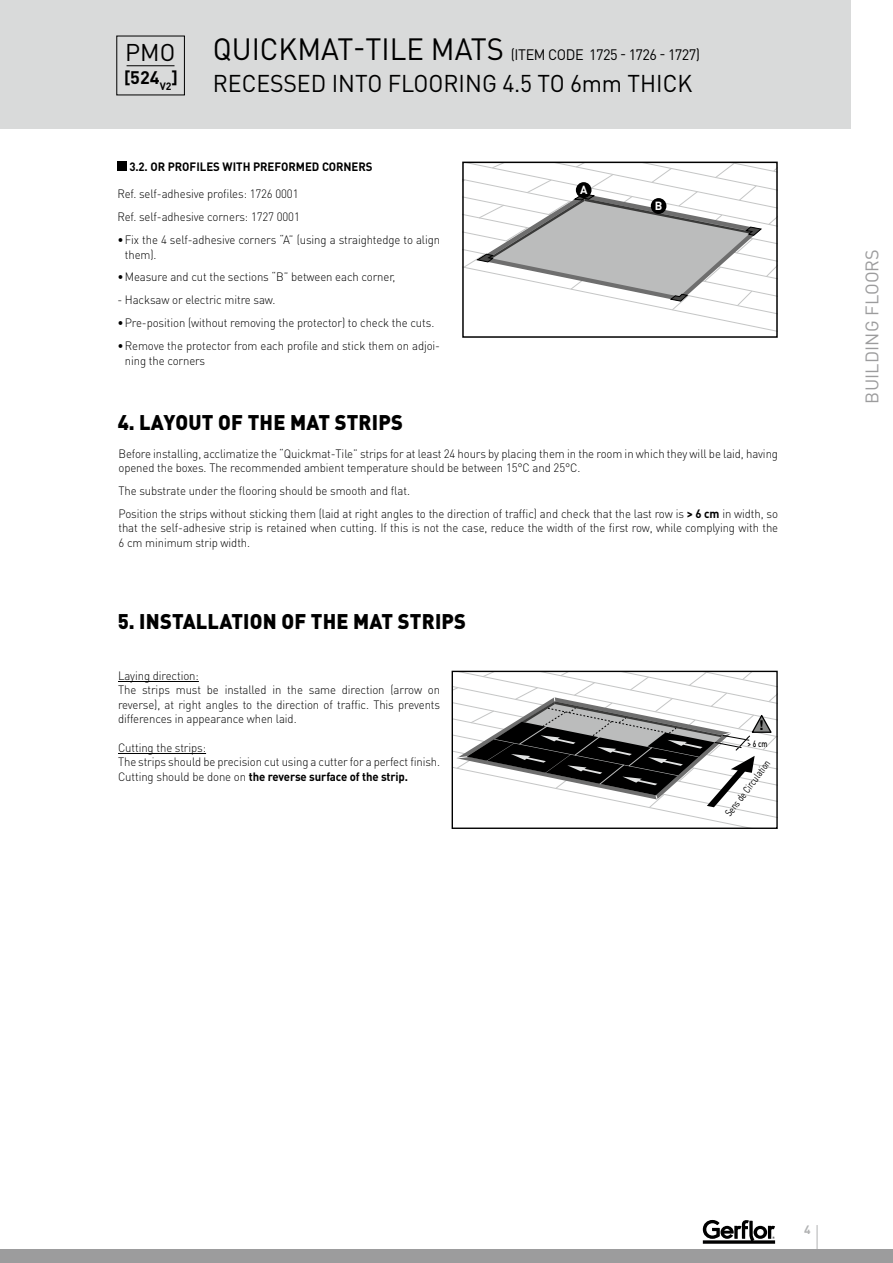
<style>
.page{position:relative;width:893px;height:1263px;background:#fff}
.page>*{position:absolute;margin:0;border:0;box-sizing:border-box;transform-origin:0 0}
.t1{font:24px "DIN Pro";color:#000;scale:.96 1}
.t2{font:24px "DIN Pro";color:#000}
.t3{font:900 21px "DIN Pro";letter-spacing:.01em;color:#000;scale:.95 1}
.t4{font:18px "DIN Pro";letter-spacing:.01em;color:#9c9c9d}
.t5{font:700 18px "DIN Pro";color:#000}
.t6{font:15px "DIN Pro";letter-spacing:-.04em;color:#000;scale:.96 1}
.t7{font:900 condensed 12.9px "Helvetica";color:#000}
.t8{font:300 12px/14.4px "DIN Pro";letter-spacing:-.01em;color:#000;scale:.95 1}
.t9{font:700 12px "DIN Pro";color:#000;scale:.95 1}
.t10{font:700 12px "DIN Pro";color:#b1b2b3}
.t11{font:700 11.7px "DIN Pro";color:#fff}
.t12{font:11.25px "DIN Pro";color:#000;scale:.76 1}
.t13{font:10.2px "DIN Pro";color:#000;scale:.77 1}
.t14{font:500 9px "DIN Pro";color:#000;scale:.76 1}
.s1{font-size:17.25px}
.s2{font-size:30.45px}
.s3{font-weight:700}
</style>
<div class="page">
<hr style="left:817px;top:1225px;width:1px;height:38px;background:#b1b2b3">
<div style="left:0;top:0;width:850px;height:129px;background:#d9dada"></div>
<svg style="left:703px;top:1220px;width:72px;height:24px"></svg>
<hr style="left:118px;top:681px;width:81px;height:1px;background:#000">
<hr style="left:118px;top:753px;width:88px;height:1px;background:#000">
<div style="left:117px;top:162px;width:10px;height:9px;background:#000"></div>
<svg style="left:465px;top:165px;width:310px;height:167px"></svg>
<div style="left:576px;top:182px;width:15px;height:16px;background:#000;border-radius:50%"></div>
<div style="left:462px;top:162px;width:316px;height:176px;border:2px solid #000"></div>
<svg style="left:454px;top:673px;width:322px;height:154px"></svg>
<div style="left:452px;top:671px;width:326px;height:158px;border:1px solid #000"></div>
<hr style="left:127px;top:65px;width:47px;height:1px;background:#000">
<div style="left:116px;top:36px;width:69px;height:59px;border:1px solid #000"></div>
<div style="left:0;top:1250px;width:893px;height:13px;background:#9c9c9d"></div>
<h1 class="t2" style="left:125px;top:36px;width:52px">PMO</h1>
<h3 class="t5" style="left:124px;top:65px;width:55px"><span class="s1">[</span>524<sub>V2</sub><span class="s1">]</span></h3>
<p class="t6" style="left:213px;top:44px;width:509px"><span class="s2">QUICKMAT-TILE MATS</span> (ITEM CODE 1725 - 1726 - 1727)</p>
<h1 class="t1" style="left:213px;top:67px;width:501px">RECESSED INTO FLOORING 4.5 TO 6mm THICK</h1>
<p class="t12" style="left:555px;top:35px;width:31px;rotate:11deg">L + 45</p>
<p class="t9" style="left:129px;top:159px;width:258px">3.2. OR PROFILES WITH PREFORMED CORNERS</p>
<p class="t8" style="left:117px;top:182px;width:194px;line-height:23px">Ref. self-adhesive profiles: 1726 0001<br>Ref. self-adhesive corners: 1727 0001</p>
<p class="t8" style="left:125px;top:232px;width:333px;text-indent:-8px">•Fix the 4 self-adhesive corners “A” (using a straightedge to align them).</p>
<p class="t8" style="left:117px;top:269px;width:294px">•Measure and cut the sections “B” between each corner,</p>
<p class="t8" style="left:117px;top:292px;width:168px">- Hacksaw or electric mitre saw.</p>
<p class="t8" style="left:117px;top:315px;width:335px">•Pre-position (without removing the protector) to check the cuts.</p>
<p class="t8" style="left:125px;top:338px;width:333px;text-indent:-7px">•Remove the protector from each profile and stick them on adjoi&shy;ning the corners</p>
<h2 class="t3" style="left:118px;top:408px;width:302px">4. LAYOUT OF THE MAT STRIPS</h2>
<p class="t11" style="left:580px;top:182px;width:9px">A</p>
<p class="t11" style="left:655px;top:198px;width:9px">B</p>
<p class="t8" style="left:118px;top:446px;width:696px">Before installing, acclimatize the “Quickmat-Tile” strips for at least 24 hours by placing them in the room in which they will be laid, having opened the boxes. The recommended ambient temperature should be between 15°C and 25°C.</p>
<p class="t8" style="left:118px;top:479px;width:696px;line-height:23px">The substrate under the flooring should be smooth and flat.<br>Position the strips without sticking them (laid at right angles to the direction of traffic) and check that the last row is <span class="s3">&gt; 6 cm</span> in width, so</p>
<p class="t8" style="left:118px;top:520px;width:696px">that the self-adhesive strip is retained when cutting. If this is not the case, reduce the width of the first row, while complying with the<br>6 cm minimum strip width.</p>
<h2 class="t3" style="left:118px;top:607px;width:368px">5. INSTALLATION OF THE MAT STRIPS</h2>
<p class="t8" style="left:118px;top:668px;width:341px">Laying direction:<br>The strips must be installed in the same direction (arrow on reverse), at right angles to the direction of traffic. This prevents differences in appearance when laid.</p>
<p class="t8" style="left:118px;top:740px;width:341px">Cutting the strips:<br>The strips should be precision cut using a cutter for a perfect finish.<br>Cutting should be done on <span class="s3">the reverse surface of the strip.</span></p>
<p class="t7" style="left:760px;top:717px;width:6px">!</p>
<p class="t14" style="left:747px;top:738px;width:28px">&gt; 6 cm</p>
<p class="t13" style="left:722px;top:811px;width:89px;rotate:-53deg">Sens de Circulation</p>
<h3 class="t4" style="left:860px;top:403px;width:156px;rotate:-90deg">BUILDING FLOORS</h3>
<p class="t10" style="left:804px;top:1222px;width:8px">4</p>
</div>
